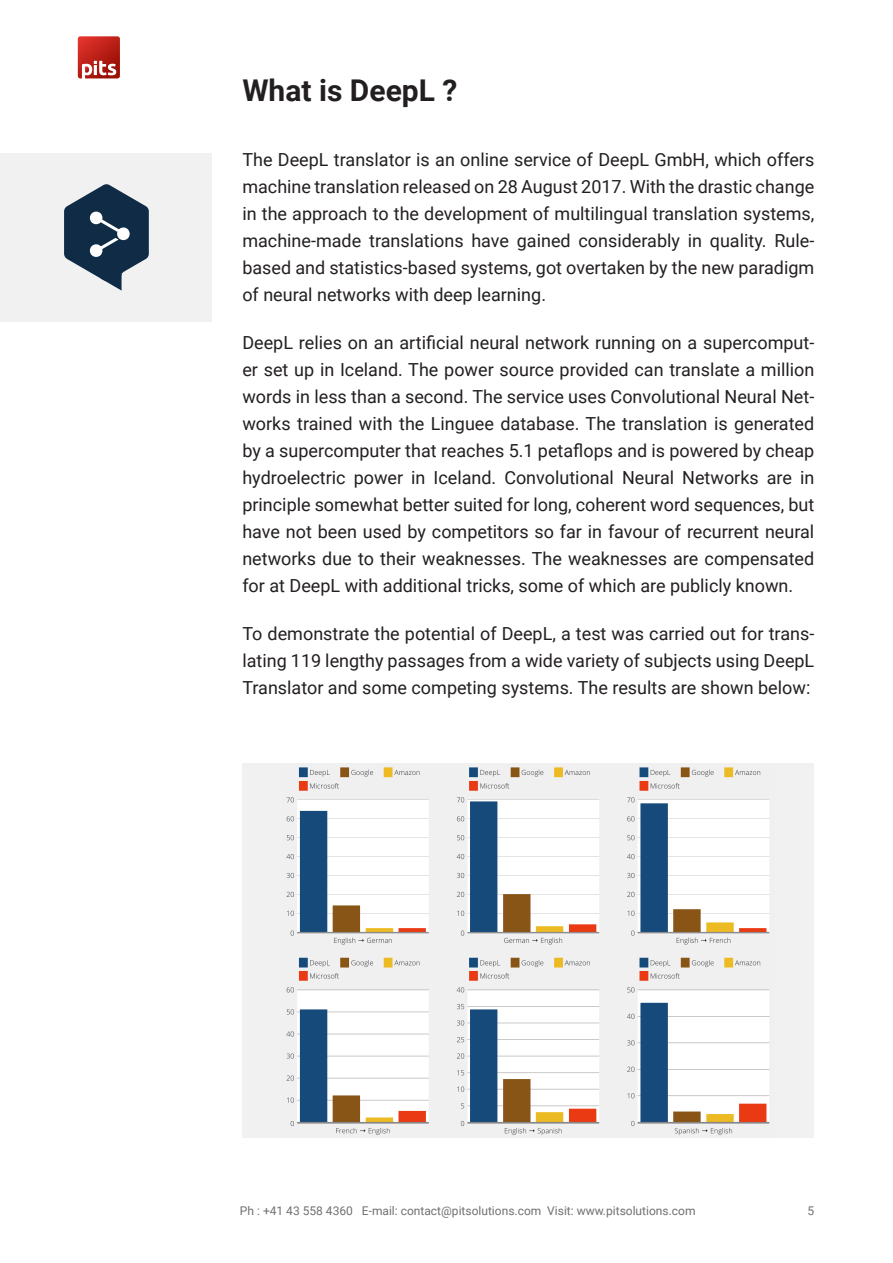
<style>
.page{position:relative;width:893px;height:1263px;background:#fff}
.page>*{position:absolute;margin:0;border:0;box-sizing:border-box;transform-origin:0 0}
.titlesub{font:700 30px "Roboto";color:#231f20}
.Paragraph_base{font:18px/27px "Roboto";color:#231f20;text-align:justify}
.t1{font:12px "Roboto";color:#707070}
</style>
<div class="page">
<svg style="left:78px;top:36px;width:42px;height:42px;background:#c6433b"></svg>
<div style="left:1px;top:153px;width:211px;height:169px;background:#f1f1f1"></div>
<svg style="left:64px;top:184px;width:85px;height:107px"></svg>
<div style="left:242px;top:763px;width:572px;height:374px;background:#f1f1f1"></div>
<img style="left:286px;top:767px;width:484px;height:369px">
<p class="titlesub" style="left:242px;top:69px;width:217px">What is DeepL ?</p>
<p class="Paragraph_base" style="left:242px;top:145px;width:573px">The DeepL translator is an online service of DeepL GmbH, which offers machine translation released on 28 August 2017. With the drastic change in the approach to the development of multilingual translation systems, machine-made translations have gained considerably in quality. Rule&shy;based and statistics-based systems, got overtaken by the new paradigm of neural networks with deep learning.</p>
<p class="Paragraph_base" style="left:242px;top:329px;width:573px">DeepL relies on an artificial neural network running on a supercomput&shy;er set up in Iceland. The power source provided can translate a million words in less than a second. The service uses Convolutional Neural Net&shy;works trained with the Linguee database. The translation is generated by a supercomputer that reaches 5.1 petaflops and is powered by cheap hydroelectric power in Iceland. Convolutional Neural Networks are in principle somewhat better suited for long, coherent word sequences, but have not been used by competitors so far in favour of recurrent neural networks due to their weaknesses. The weaknesses are compensated for at DeepL with additional tricks, some of which are publicly known.</p>
<p class="Paragraph_base" style="left:242px;top:620px;width:573px">To demonstrate the potential of DeepL, a test was carried out for trans&shy;lating 119 lengthy passages from a wide variety of subjects using DeepL Translator and some competing systems. The results are shown below:</p>
<p class="t1" style="left:240px;top:1202px;width:457px">Ph : +41 43 558 4360 E-mail: contact@pitsolutions.com Visit: www.pitsolutions.com</p>
<p class="t1" style="left:808px;top:1202px;width:8px">5</p>
</div>
